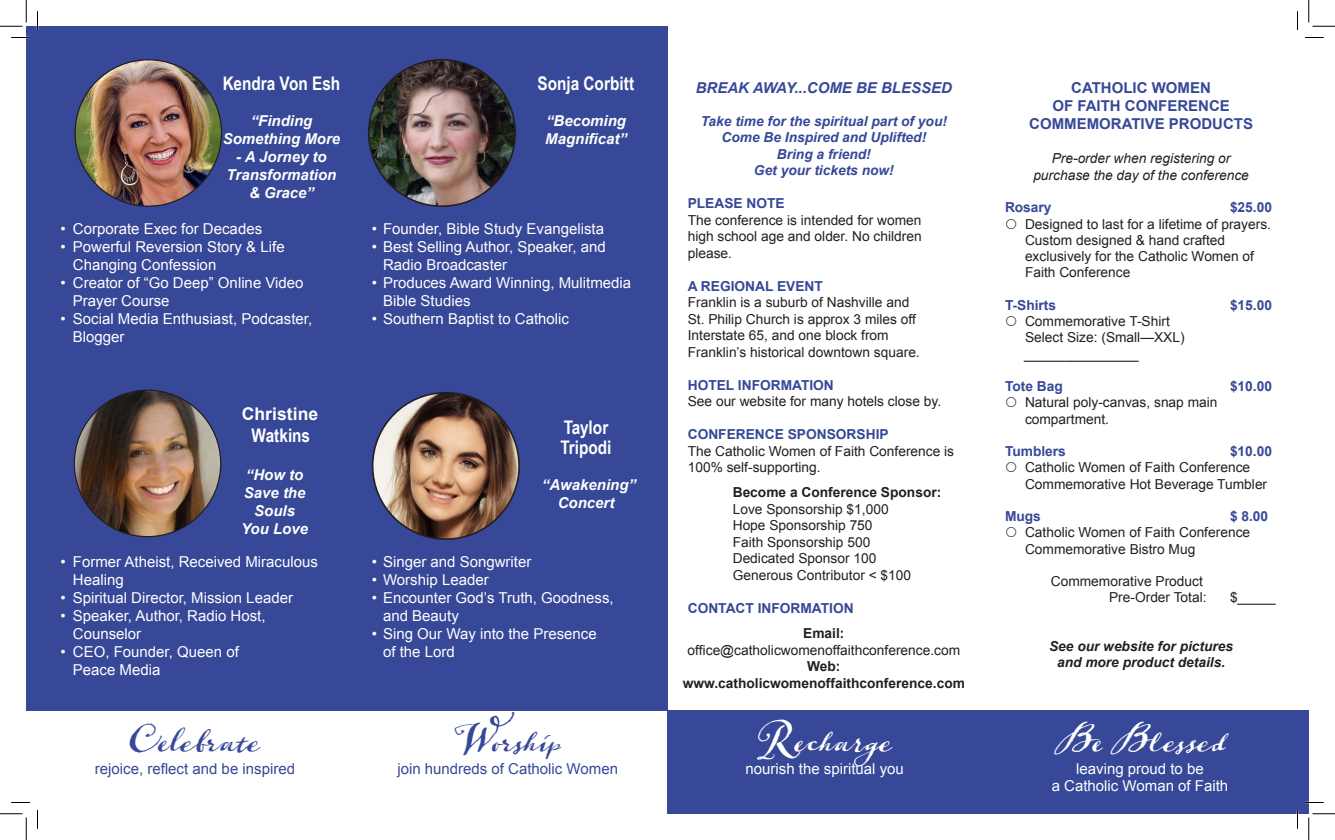
<style>
.page{position:relative;width:1335px;height:840px;background:#fff}
.page>*{position:absolute;margin:0;border:0;box-sizing:border-box;transform-origin:0 0}
.t1{font:700 46.25px "Aphrosine";color:#fff}
.t2{font:700 46.25px "Aphrosine";color:#364897}
.TR_Body_Text{font:700 18.75px "Arial Narrow";color:#fff}
.TR_Body_Text-2{font:700 17.5px "Arial";letter-spacing:.005em;color:#fff}
.t3{font:15px/18px "Arial";color:#fff}
.t4{font:italic 700 15px/18px "Arial";color:#fff;text-align:center}
.t5{font:15px "Arial";color:#364897}
.t6{font:700 15px "Arial";color:#364897}
.t7{font:italic 700 15px "Arial";color:#364897}
.t8{font:13.75px/16.2px "Arial";color:#231f20}
.t9{font:700 13.75px "Arial";color:#364897}
.t10{font:italic 700 13.75px "Arial";color:#364897}
.t11{font:700 13.75px "Arial";color:#231f20}
.t12{font:italic 13.75px "Arial";color:#231f20}
.t13{font:italic 700 13.75px "Arial";color:#231f20}
</style>
<div class="page">
<div style="left:26px;top:26px;width:642px;height:685px;background:#364897"></div>
<img style="left:74px;top:390px;width:147px;height:147px;border-radius:73px">
<img style="left:75px;top:60px;width:147px;height:146px;border-radius:73px">
<img style="left:369px;top:60px;width:146px;height:146px;border-radius:73px">
<img style="left:373px;top:393px;width:146px;height:146px;border-radius:73px">
<div style="left:667px;top:711px;width:642px;height:103px;background:#364897"></div>
<svg style="left:11px;top:37px;width:19px;height:1px"></svg>
<svg style="left:1305px;top:37px;width:19px;height:1px"></svg>
<svg style="left:11px;top:802px;width:19px;height:1px"></svg>
<svg style="left:1305px;top:802px;width:19px;height:1px"></svg>
<svg style="left:37px;top:11px;width:1px;height:19px"></svg>
<svg style="left:37px;top:810px;width:1px;height:19px"></svg>
<svg style="left:1297px;top:11px;width:1px;height:19px"></svg>
<svg style="left:1297px;top:810px;width:1px;height:19px"></svg>
<svg style="left:0;top:0;width:27px;height:27px"></svg>
<svg style="left:0;top:814px;width:27px;height:26px"></svg>
<svg style="left:1309px;top:0;width:26px;height:27px"></svg>
<svg style="left:1309px;top:814px;width:26px;height:26px"></svg>
<p class="TR_Body_Text" style="left:223px;top:72px;width:119px">Kendra Von Esh</p>
<p class="t4" style="left:223px;top:112px;width:119px">“Finding<br>Something More</p>
<p class="t4" style="left:227px;top:148px;width:111px">- A Jorney to<br>Transformation &amp; Grace”</p>
<p class="t3" style="left:60px;top:220px;width:203px">• Corporate Exec for Decades</p>
<p class="t3" style="left:73px;top:238px;width:213px;text-indent:-12px">• Powerful Reversion Story &amp; Life<br>Changing Confession</p>
<p class="t3" style="left:73px;top:274px;width:232px;text-indent:-12px">• Creator of “Go Deep” Online Video<br>Prayer Course</p>
<p class="t3" style="left:73px;top:310px;width:241px;text-indent:-12px">• Social Media Enthusiast, Podcaster,<br>Blogger</p>
<p class="TR_Body_Text-2" style="left:242px;top:401px;width:78px">Christine</p>
<p class="TR_Body_Text" style="left:252px;top:424px;width:60px">Watkins</p>
<p class="t4" style="left:246px;top:466px;width:59px">“How to</p>
<p class="t4" style="left:244px;top:484px;width:63px">Save the</p>
<p class="t4" style="left:254px;top:502px;width:42px">Souls</p>
<p class="t4" style="left:241px;top:520px;width:68px">You Love</p>
<p class="t3" style="left:60px;top:553px;width:259px">• Former Atheist, Received Miraculous</p>
<p class="t3" style="left:73px;top:571px;width:52px">Healing</p>
<p class="t3" style="left:60px;top:589px;width:234px">• Spiritual Director, Mission Leader</p>
<p class="t3" style="left:60px;top:607px;width:207px">• Speaker, Author, Radio Host,</p>
<p class="t3" style="left:73px;top:625px;width:70px">Counselor</p>
<p class="t3" style="left:60px;top:643px;width:180px">• CEO, Founder, Queen of</p>
<p class="t3" style="left:73px;top:661px;width:89px">Peace Media</p>
<p class="t2" style="left:130px;top:708px;width:132px">Celebrate</p>
<p class="t5" style="left:95px;top:759px;width:202px">rejoice, reflect and be inspired</p>
<p class="TR_Body_Text" style="left:538px;top:72px;width:98px">Sonja Corbitt</p>
<p class="t4" style="left:546px;top:112px;width:82px">“Becoming</p>
<p class="t4" style="left:545px;top:130px;width:83px">Magnificat”</p>
<p class="t3" style="left:372px;top:220px;width:234px">• Founder, Bible Study Evangelista</p>
<p class="t3" style="left:372px;top:238px;width:235px">• Best Selling Author, Speaker, and</p>
<p class="t3" style="left:383px;top:256px;width:126px">Radio Broadcaster</p>
<p class="t3" style="left:383px;top:274px;width:250px;text-indent:-11px">• Produces Award Winning, Mulitmedia<br>Bible Studies</p>
<p class="t3" style="left:372px;top:310px;width:199px">• Southern Baptist to Catholic</p>
<p class="TR_Body_Text" style="left:564px;top:416px;width:46px">Taylor</p>
<p class="TR_Body_Text" style="left:561px;top:436px;width:52px">Tripodi</p>
<p class="t4" style="left:542px;top:476px;width:96px">“Awakening”</p>
<p class="t4" style="left:558px;top:494px;width:58px">Concert</p>
<p class="t3" style="left:372px;top:553px;width:161px">• Singer and Songwriter</p>
<p class="t3" style="left:372px;top:571px;width:118px">• Worship Leader</p>
<p class="t3" style="left:372px;top:589px;width:243px">• Encounter God’s Truth, Goodness,</p>
<p class="t3" style="left:383px;top:607px;width:77px">and Beauty</p>
<p class="t3" style="left:372px;top:625px;width:226px">• Sing Our Way into the Presence</p>
<p class="t3" style="left:383px;top:643px;width:73px">of the Lord</p>
<p class="t2" style="left:455px;top:708px;width:108px">Worship</p>
<p class="t5" style="left:397px;top:759px;width:222px">join hundreds of Catholic Women</p>
<p class="t7" style="left:696px;top:78px;width:258px">BREAK AWAY...COME BE BLESSED</p>
<p class="t10" style="left:701px;top:112px;width:248px">Take time for the spiritual part of you!</p>
<p class="t10" style="left:722px;top:128px;width:206px">Come Be Inspired and Uplifted!</p>
<p class="t10" style="left:777px;top:145px;width:95px">Bring a friend!</p>
<p class="t10" style="left:754px;top:161px;width:141px">Get your tickets now!</p>
<p class="t9" style="left:688px;top:194px;width:99px">PLEASE NOTE</p>
<p class="t8" style="left:688px;top:212px;width:235px">The conference is intended for women</p>
<p class="t8" style="left:688px;top:228px;width:235px">high school age and older. No children please.</p>
<p class="t9" style="left:688px;top:277px;width:137px">A REGIONAL EVENT</p>
<p class="t8" style="left:688px;top:294px;width:223px">Franklin is a suburb of Nashville and</p>
<p class="t8" style="left:688px;top:311px;width:230px">St. Philip Church is approx 3 miles off</p>
<p class="t8" style="left:688px;top:327px;width:203px">Interstate 65, and one block from</p>
<p class="t8" style="left:688px;top:344px;width:234px">Franklin’s historical downtown square.</p>
<p class="t9" style="left:688px;top:376px;width:148px">HOTEL INFORMATION</p>
<p class="t8" style="left:688px;top:393px;width:255px">See our website for many hotels close by.</p>
<p class="t9" style="left:688px;top:425px;width:202px">CONFERENCE SPONSORSHIP</p>
<p class="t8" style="left:688px;top:443px;width:268px">The Catholic Women of Faith Conference is<br>100% self-supporting.</p>
<p class="t11" style="left:733px;top:483px;width:210px">Become a Conference Sponsor:</p>
<p class="t8" style="left:733px;top:501px;width:157px">Love Sponsorship $1,000</p>
<p class="t8" style="left:733px;top:517px;width:141px">Hope Sponsorship 750</p>
<p class="t8" style="left:733px;top:534px;width:139px">Faith Sponsorship 500</p>
<p class="t8" style="left:733px;top:550px;width:145px">Dedicated Sponsor 100</p>
<p class="t8" style="left:733px;top:567px;width:180px">Generous Contributor &lt; $100</p>
<p class="t9" style="left:688px;top:599px;width:167px">CONTACT INFORMATION</p>
<p class="t11" style="left:803px;top:624px;width:43px">Email:</p>
<p class="t8" style="left:687px;top:642px;width:274px">office@catholicwomenoffaithconference.com</p>
<p class="t11" style="left:807px;top:657px;width:35px">Web:</p>
<p class="t11" style="left:683px;top:674px;width:284px">www.catholicwomenoffaithconference.com</p>
<p class="t1" style="left:757px;top:708px;width:136px">Recharge</p>
<p class="t3" style="left:746px;top:760px;width:160px">nourish the spiritual you</p>
<p class="t6" style="left:1071px;top:77px;width:141px">CATHOLIC WOMEN</p>
<p class="t6" style="left:1052px;top:95px;width:179px">OF FAITH CONFERENCE</p>
<p class="t6" style="left:1029px;top:113px;width:225px">COMMEMORATIVE PRODUCTS</p>
<p class="t12" style="left:1052px;top:149px;width:180px">Pre-order when registering or</p>
<p class="t12" style="left:1033px;top:166px;width:217px">purchase the day of the conference</p>
<p class="t9" style="left:1005px;top:198px;width:48px">Rosary</p>
<p class="t9" style="left:1230px;top:198px;width:44px">$25.00</p>
<p class="t8" style="left:1025px;top:216px;width:248px">Designed to last for a lifetime of prayers.<br>Custom designed &amp; hand crafted</p>
<p class="t8" style="left:1025px;top:248px;width:231px">exclusively for the Catholic Women of<br>Faith Conference</p>
<p class="t9" style="left:1005px;top:296px;width:53px">T-Shirts</p>
<p class="t9" style="left:1230px;top:296px;width:44px">$15.00</p>
<p class="t8" style="left:1025px;top:313px;width:146px">Commemorative T-Shirt</p>
<p class="t8" style="left:1025px;top:329px;width:161px">Select Size: (Small—XXL)</p>
<p class="t8" style="left:1024px;top:346px;width:116px">_______________</p>
<p class="t9" style="left:1005px;top:377px;width:59px">Tote Bag</p>
<p class="t9" style="left:1230px;top:377px;width:44px">$10.00</p>
<p class="t8" style="left:1025px;top:394px;width:194px">Natural poly-canvas, snap main compartment.</p>
<p class="t9" style="left:1005px;top:442px;width:62px">Tumblers</p>
<p class="t9" style="left:1230px;top:442px;width:44px">$10.00</p>
<p class="t8" style="left:1025px;top:459px;width:227px">Catholic Women of Faith Conference</p>
<p class="t8" style="left:1025px;top:476px;width:244px">Commemorative Hot Beverage Tumbler</p>
<p class="t9" style="left:1005px;top:507px;width:37px">Mugs</p>
<p class="t9" style="left:1230px;top:507px;width:40px">$ 8.00</p>
<p class="t8" style="left:1025px;top:524px;width:227px">Catholic Women of Faith Conference</p>
<p class="t8" style="left:1025px;top:541px;width:172px">Commemorative Bistro Mug</p>
<p class="t8" style="left:1051px;top:573px;width:157px;text-align:right">Commemorative Product<br>Pre-Order Total:</p>
<p class="t8" style="left:1230px;top:589px;width:47px">$_____</p>
<p class="t13" style="left:1049px;top:637px;width:186px">See our website for pictures</p>
<p class="t13" style="left:1057px;top:654px;width:170px">and more product details.</p>
<p class="t1" style="left:1054px;top:708px;width:173px">Be Blessed</p>
<p class="t3" style="left:1076px;top:760px;width:129px">leaving proud to be</p>
<p class="t3" style="left:1052px;top:776px;width:178px">a Catholic Woman of Faith</p>
</div>
